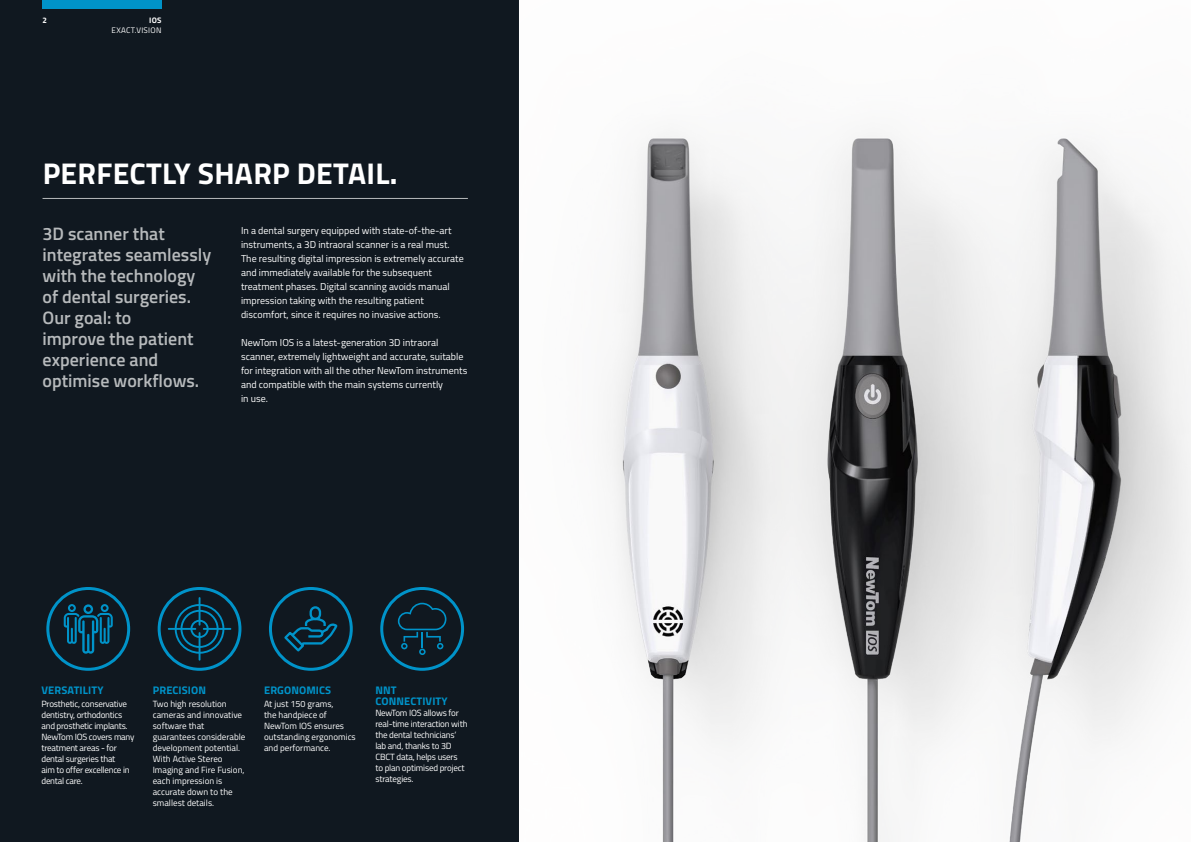
<style>
.page{position:relative;width:1191px;height:842px;background:#fff}
.page>*{position:absolute;margin:0;border:0;box-sizing:border-box;transform-origin:0 0}
._01_titolo{font:700 30px "Titillium";letter-spacing:.01em;color:#fff}
._02_sottotitolo{font:600 18px/21px "Titillium";color:#b7babc}
.t1{font:700 11px/11px "Titillium";letter-spacing:.01em;color:#0093c9}
._03_corpo_testo{font:10px/14px "Titillium";color:#fff}
.t2{font:9px/11px "Titillium";letter-spacing:-.02em;color:#fff}
.t3{font:9px/11px "Titillium";color:#fff}
.t4{font:8px "Titillium";letter-spacing:.04em;color:#fff}
.t5{font:700 8px "Titillium";color:#fff}
</style>
<div class="page">
<div style="left:0;top:0;width:519px;height:842px;background:#101820"></div>
<hr style="left:43px;top:198px;width:425px;height:1px;background:#b7babc">
<div style="left:43px;top:0;width:119px;height:9px;background:#0093c9"></div>
<div style="left:46px;top:587px;width:84px;height:84px;border:3px solid #0093c9;border-radius:50%"></div>
<div style="left:158px;top:587px;width:83px;height:84px;border:3px solid #0093c9;border-radius:50%"></div>
<div style="left:269px;top:587px;width:84px;height:84px;border:3px solid #0093c9;border-radius:50%"></div>
<div style="left:380px;top:587px;width:84px;height:84px;border:3px solid #0093c9;border-radius:50%"></div>
<img style="left:607px;top:134px;width:584px;height:708px">
<svg style="left:168px;top:597px;width:63px;height:64px"></svg>
<svg style="left:64px;top:604px;width:49px;height:50px"></svg>
<svg style="left:284px;top:606px;width:54px;height:46px"></svg>
<svg style="left:398px;top:603px;width:48px;height:52px"></svg>
<p class="t5" style="left:43px;top:14px;width:6px">2</p>
<p class="t5" style="left:149px;top:14px;width:14px">IOS</p>
<p class="t4" style="left:112px;top:24px;width:51px">EXACT.VISION</p>
<p class="_01_titolo" style="left:43px;top:151px;width:356px">PERFECTLY SHARP DETAIL.</p>
<p class="_02_sottotitolo" style="left:43px;top:223px;width:170px">3D scanner that integrates seamlessly with the technology of dental surgeries.<br>Our goal: to<br>improve the patient experience and optimise workflows.</p>
<p class="_03_corpo_testo" style="left:241px;top:223px;width:212px">In a dental surgery equipped with state-of-the-art instruments, a 3D intraoral scanner is a real must.</p>
<p class="_03_corpo_testo" style="left:241px;top:251px;width:224px">The resulting digital impression is extremely accurate and immediately available for the subsequent treatment phases. Digital scanning avoids manual impression taking with the resulting patient discomfort, since it requires no invasive actions.</p>
<p class="_03_corpo_testo" style="left:241px;top:335px;width:228px">NewTom IOS is a latest-generation 3D intraoral scanner, extremely lightweight and accurate, suitable for integration with all the other NewTom instruments and compatible with the main systems currently</p>
<p class="_03_corpo_testo" style="left:241px;top:391px;width:28px">in use.</p>
<p class="t1" style="left:42px;top:684px;width:63px">VERSATILITY</p>
<p class="t2" style="left:41px;top:698px;width:95px">Prosthetic, conservative dentistry, orthodontics and prosthetic implants.<br>NewTom IOS covers many treatment areas - for dental surgeries that<br>aim to offer excellence in dental care.</p>
<p class="t1" style="left:153px;top:684px;width:55px">PRECISION</p>
<p class="t3" style="left:153px;top:698px;width:94px">Two high resolution cameras and innovative software that guarantees considerable development potential.<br>With Active Stereo<br>Imaging and Fire Fusion, each impression is accurate down to the smallest details.</p>
<p class="t1" style="left:264px;top:684px;width:69px">ERGONOMICS</p>
<p class="t3" style="left:264px;top:698px;width:71px">At just 150 grams,</p>
<p class="t3" style="left:264px;top:709px;width:93px">the handpiece of<br>NewTom IOS ensures outstanding ergonomics and performance.</p>
<p class="t1" style="left:375px;top:684px;width:74px">NNT<br>CONNECTIVITY</p>
<p class="t2" style="left:375px;top:706px;width:94px">NewTom IOS allows for real-time interaction with the dental technicians’ lab and, thanks to 3D<br>CBCT data, helps users to plan optimised project strategies.</p>
</div>
